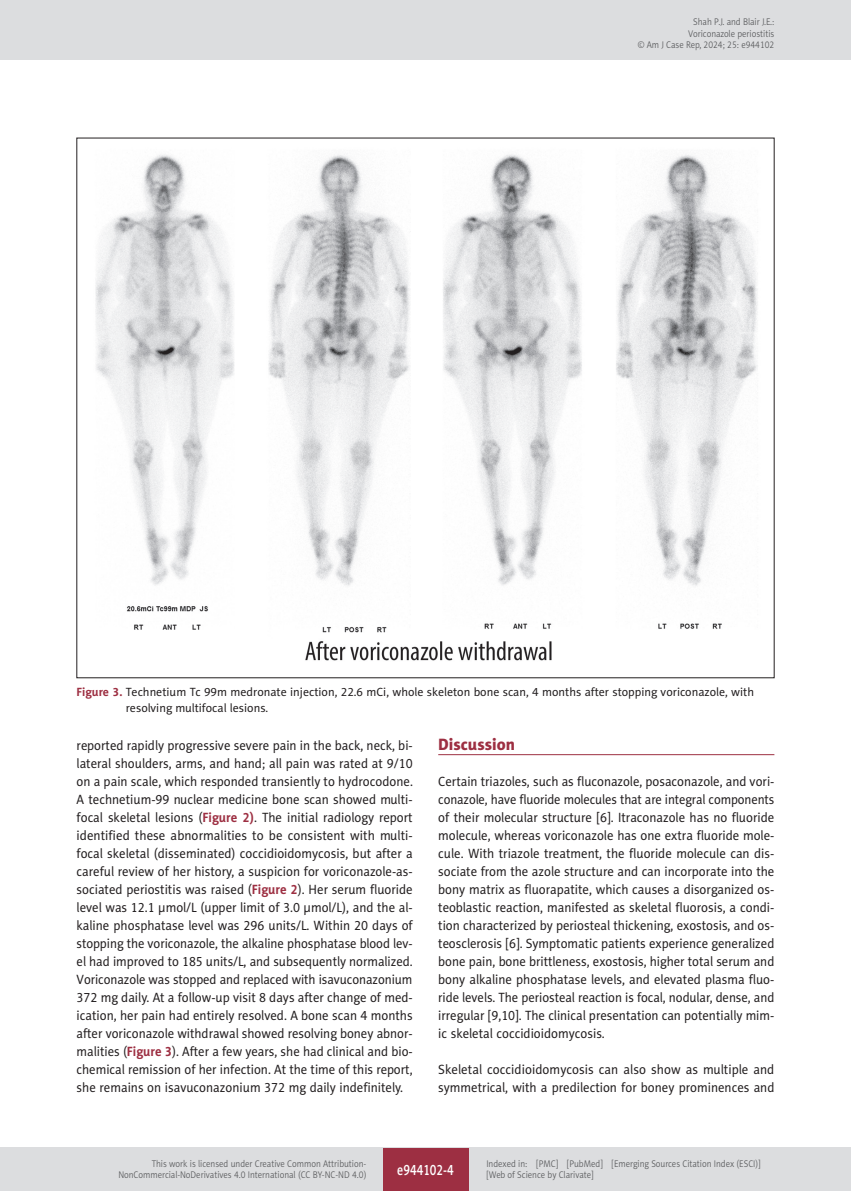
<style>
.page{position:relative;width:851px;height:1191px;background:#fff}
.page>*{position:absolute;margin:0;border:0;box-sizing:border-box;transform-origin:0 0}
.AJCR_Headline_1{font:16.5px "Naomi Sans EFN Heavy";color:#9d2f42}
.t1{font:15px "Naomi Sans EFN Medium";color:#fff;scale:.8 1}
.AJCR_Body{font:13.5px/18px "Naomi Sans EFN";color:#231f20;text-align:justify;scale:.95 1}
.AJCR_Body-2{font:13.5px/18px "Naomi Sans EFN";color:#231f20;scale:.96 1}
.AJCR_Rycina_tytul{font:12px/15.8px "Naomi Sans EFN";color:#231f20}
.t2{font:9.75px/11.2px "Naomi Sans EFN Light";color:#57585a;text-align:right;scale:.9 1}
.s1{font-weight:700;color:#9d2f42}
</style>
<div class="page">
<img style="left:95px;top:154px;width:663px;height:507px">
<hr style="left:438px;top:754px;width:336px;height:1px;background:#9d2f42">
<div style="left:0;top:0;width:850px;height:60px;background:#dcdddf"></div>
<hr style="left:850px;top:0;width:1px;height:60px;background:#dcdddf">
<div style="left:0;top:1148px;width:850px;height:43px;background:#dcdddf"></div>
<div style="left:383px;top:1147px;width:85px;height:43px;background:#9d2f42"></div>
<p class="t2" style="left:637px;top:16px;width:153px">Shah P.J. and Blair J.E.:<br>Voriconazole periostitis<br>© Am J Case Rep, 2024; 25: e944102</p>
<p class="AJCR_Rycina_tytul" style="left:126px;top:684px;width:629px;text-indent:-49px"><span class="s1">Figure 3.</span> Technetium Tc 99m medronate injection, 22.6 mCi, whole skeleton bone scan, 4 months after stopping voriconazole, with resolving multifocal lesions.</p>
<p class="AJCR_Headline_1" style="left:438px;top:734px;width:78px">Discussion</p>
<p class="AJCR_Body" style="left:438px;top:772px;width:355px">Certain triazoles, such as fluconazole, posaconazole, and vori&shy;conazole, have fluoride molecules that are integral components of their molecular structure [6]. Itraconazole has no fluoride molecule, whereas voriconazole has one extra fluoride mole&shy;cule. With triazole treatment, the fluoride molecule can dis&shy;sociate from the azole structure and can incorporate into the bony matrix as fluorapatite, which causes a disorganized os&shy;teoblastic reaction, manifested as skeletal fluorosis, a condi&shy;tion characterized by periosteal thickening, exostosis, and os&shy;teosclerosis [6]. Symptomatic patients experience generalized bone pain, bone brittleness, exostosis, higher total serum and bony alkaline phosphatase levels, and elevated plasma fluo&shy;ride levels. The periosteal reaction is focal, nodular, dense, and irregular [9,10]. The clinical presentation can potentially mim&shy;ic skeletal coccidioidomycosis.</p>
<p class="AJCR_Body-2" style="left:438px;top:1060px;width:351px">Skeletal coccidioidomycosis can also show as multiple and symmetrical, with a predilection for boney prominences and</p>
<p class="AJCR_Body" style="left:77px;top:736px;width:355px">reported rapidly progressive severe pain in the back, neck, bi&shy;lateral shoulders, arms, and hand; all pain was rated at 9/10 on a pain scale, which responded transiently to hydrocodone.<br>A technetium-99 nuclear medicine bone scan showed multi&shy;focal skeletal lesions (<span class="s1">Figure 2)</span>. The initial radiology report identified these abnormalities to be consistent with multi&shy;focal skeletal (disseminated) coccidioidomycosis, but after a careful review of her history, a suspicion for voriconazole-as&shy;sociated periostitis was raised (<span class="s1">Figure 2</span>). Her serum fluoride level was 12.1 μmol/L (upper limit of 3.0 μmol/L), and the al&shy;kaline phosphatase level was 296 units/L. Within 20 days of stopping the voriconazole, the alkaline phosphatase blood lev&shy;el had improved to 185 units/L, and subsequently normalized.<br>Voriconazole was stopped and replaced with isavuconazonium 372 mg daily. At a follow-up visit 8 days after change of med&shy;ication, her pain had entirely resolved. A bone scan 4 months after voriconazole withdrawal showed resolving boney abnor&shy;malities (<span class="s1">Figure 3</span>). After a few years, she had clinical and bio&shy;chemical remission of her infection. At the time of this report, she remains on isavuconazonium 372 mg daily indefinitely.</p>
<p class="t2" style="left:118px;top:1158px;width:277px">This work is licensed under Creative Common Attribution-<br>NonCommercial-NoDerivatives 4.0 International (CC BY-NC-ND 4.0)</p>
<p class="t1" style="left:397px;top:1160px;width:72px">e944102-4</p>
<p class="t2" style="left:486px;top:1158px;width:306px;text-align:left">Indexed in: [PMC] [PubMed] [Emerging Sources Citation Index (ESCI)] [Web of Science by Clarivate]</p>
</div>
